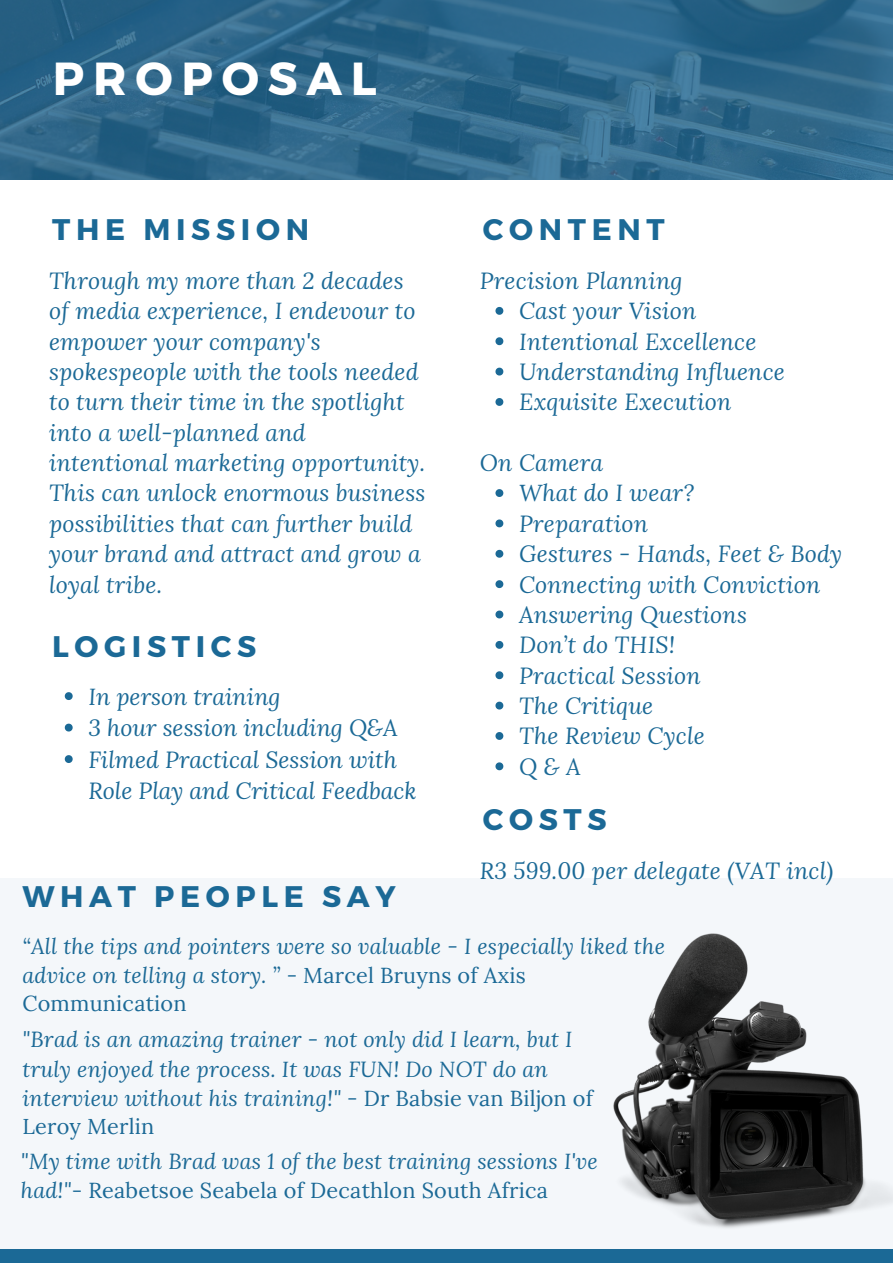
<style>
.page{position:relative;width:893px;height:1264px;background:#fff}
.page>*{position:absolute;margin:0;border:0;box-sizing:border-box;transform-origin:0 0}
.t1{font:700 46.35px "Montserrat";letter-spacing:.19em;color:#fff}
.t2{font:700 29.7px "Montserrat";letter-spacing:.19em;color:#1b6996}
.t3{font:italic 23.1px/30.3px "Lora";letter-spacing:.01em;color:#1b6996}
.t4{font:italic 21.6px/28.8px "Lora";letter-spacing:.01em;color:#1b6996}
.s1{font-style:normal}
</style>
<div class="page">
<img style="left:0;top:0;width:892px;height:180px">
<div style="left:0;top:878px;width:892px;height:384px;background:#f4f7fa"></div>
<img style="left:613px;top:933px;width:279px;height:295px">
<svg style="left:495px;top:307px;width:8px;height:8px"></svg>
<svg style="left:495px;top:337px;width:8px;height:8px"></svg>
<svg style="left:495px;top:367px;width:8px;height:8px"></svg>
<svg style="left:495px;top:398px;width:8px;height:8px"></svg>
<svg style="left:495px;top:489px;width:8px;height:8px"></svg>
<svg style="left:495px;top:519px;width:8px;height:8px"></svg>
<svg style="left:495px;top:550px;width:8px;height:7px"></svg>
<svg style="left:495px;top:580px;width:8px;height:8px"></svg>
<svg style="left:495px;top:610px;width:8px;height:8px"></svg>
<svg style="left:495px;top:641px;width:8px;height:7px"></svg>
<svg style="left:495px;top:671px;width:8px;height:8px"></svg>
<svg style="left:495px;top:701px;width:8px;height:8px"></svg>
<svg style="left:495px;top:732px;width:8px;height:8px"></svg>
<svg style="left:495px;top:762px;width:8px;height:8px"></svg>
<svg style="left:65px;top:692px;width:8px;height:8px"></svg>
<svg style="left:65px;top:723px;width:8px;height:8px"></svg>
<svg style="left:65px;top:755px;width:8px;height:8px"></svg>
<p class="t1" style="left:53px;top:48px;width:325px">PROPOSAL</p>
<p class="t2" style="left:52px;top:210px;width:258px">THE MISSION</p>
<p class="t3" style="left:49px;top:265px;width:378px">Through my more than 2 decades of media experience, I endevour to empower your company's spokespeople with the tools needed to turn their time in the spotlight into a well-planned and intentional marketing opportunity.<br>This can unlock enormous business possibilities that can further build your brand and attract and grow a loyal tribe.</p>
<p class="t2" style="left:52px;top:627px;width:205px">LOGISTICS</p>
<p class="t3" style="left:88px;top:680px;width:194px">In person training</p>
<p class="t3" style="left:88px;top:712px;width:311px">3 hour session including Q&amp;A</p>
<p class="t3" style="left:88px;top:743px;width:329px;line-height:31.5px">Filmed Practical Session with<br>Role Play and Critical Feedback</p>
<p class="t2" style="left:22px;top:877px;width:375px">WHAT PEOPLE SAY</p>
<p class="t2" style="left:483px;top:210px;width:183px">CONTENT</p>
<p class="t3" style="left:479px;top:265px;width:204px">Precision Planning</p>
<p class="t3" style="left:519px;top:295px;width:179px">Cast your Vision</p>
<p class="t3" style="left:519px;top:326px;width:239px">Intentional Excellence</p>
<p class="t3" style="left:519px;top:356px;width:267px">Understanding Influence</p>
<p class="t3" style="left:519px;top:386px;width:214px">Exquisite Execution</p>
<p class="t3" style="left:479px;top:447px;width:125px">On Camera</p>
<p class="t3" style="left:519px;top:477px;width:177px">What do I wear?</p>
<p class="t3" style="left:519px;top:508px;width:130px">Preparation</p>
<p class="t3" style="left:519px;top:538px;width:324px">Gestures - Hands, Feet &amp; Body</p>
<p class="t3" style="left:519px;top:568px;width:303px">Connecting with Conviction</p>
<p class="t3" style="left:519px;top:599px;width:229px">Answering Questions</p>
<p class="t3" style="left:519px;top:629px;width:158px">Don’t do THIS!</p>
<p class="t3" style="left:519px;top:659px;width:183px">Practical Session</p>
<p class="t3" style="left:519px;top:690px;width:136px">The Critique</p>
<p class="t3" style="left:519px;top:720px;width:187px">The Review Cycle</p>
<p class="t3" style="left:519px;top:750px;width:63px">Q&amp;A</p>
<p class="t2" style="left:483px;top:800px;width:125px">COSTS</p>
<p class="t3" style="left:479px;top:854px;width:355px">R3 599.00 per delegate (VAT incl)</p>
<p class="t4" style="left:22px;top:931px;width:644px">“All the tips and pointers were so valuable - I especially liked the advice on telling a story. ” - <span class="s1">Marcel Bruyns of Axis<br>Communication</span></p>
<p class="t4" style="left:22px;top:1024px;width:572px">"Brad is an amazing trainer - not only did I learn, but I truly enjoyed the process. It was FUN! Do NOT do an interview without his training!" - <span class="s1">Dr Babsie van Biljon of Leroy Merlin</span></p>
<p class="t4" style="left:21px;top:1146px;width:578px;line-height:29.2px">"My time with Brad was 1 of the best training sessions I've had!"<span class="s1">- Reabetsoe Seabela of Decathlon South Africa</span></p>
</div>
